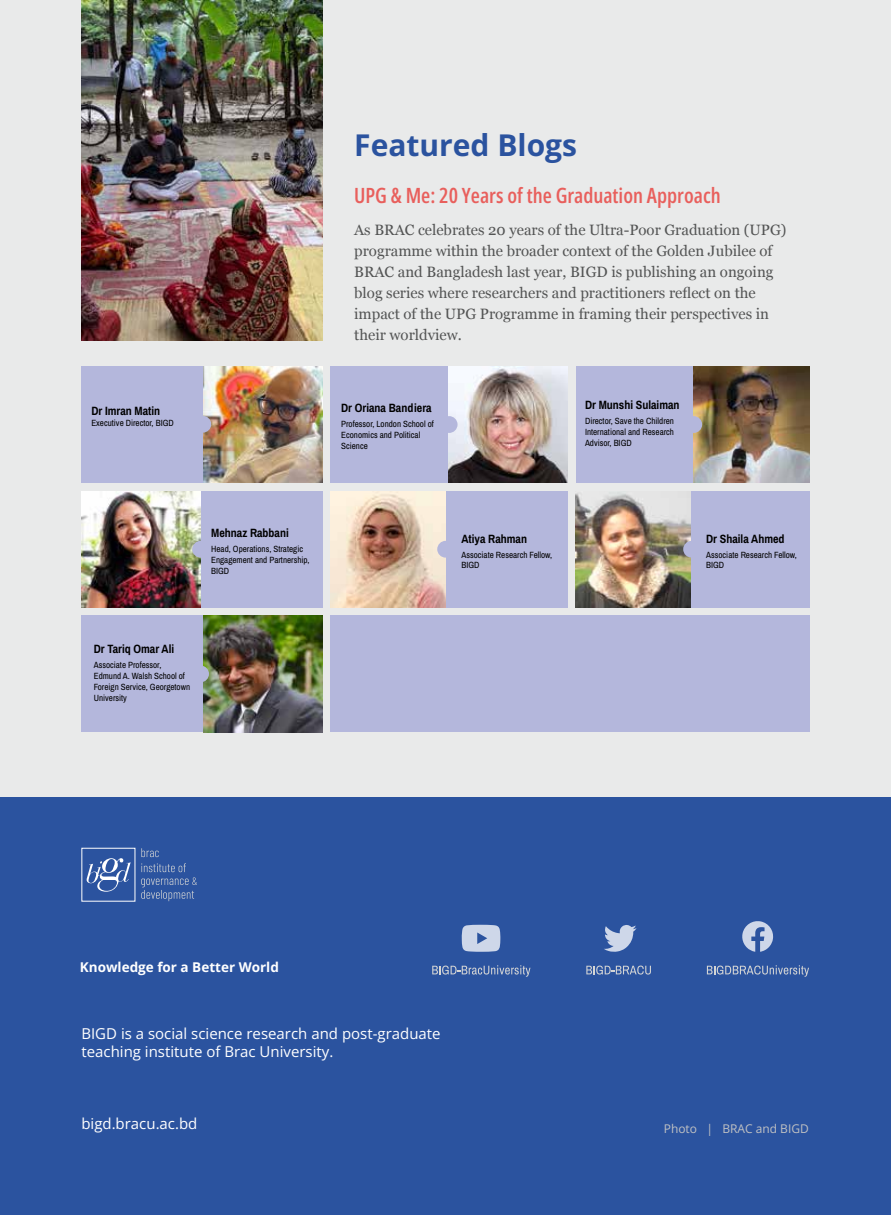
<style>
.page{position:relative;width:891px;height:1215px;background:#fff}
.page>*{position:absolute;margin:0;border:0;box-sizing:border-box;transform-origin:0 0}
.t1{font:700 30px "Open Sans";color:#2b539f}
.t2{font:600 21px "Open Sans Condensed";color:#e85f5c}
.t3{font:15px/21px "Georgia";color:#535454}
.t4{font:15px/18px "Open Sans";color:#fff}
.t5{font:700 13.5px "Open Sans";color:#fff}
.t6{font:12px "Archivo Narrow";color:#000}
.t7{font:12px "Open Sans";color:#c1c2c3}
.t8{font:9px/10.8px "Archivo Narrow";color:#000}
</style>
<div class="page">
<div style="left:0;top:0;width:891px;height:817px;background:#e9eaea"></div>
<div style="left:331px;top:616px;width:479px;height:116px;background:#b4b7dc"></div>
<div style="left:81px;top:616px;width:123px;height:116px;background:#b4b7dc"></div>
<div style="left:683px;top:491px;width:127px;height:116px;background:#b4b7dc"></div>
<div style="left:442px;top:491px;width:126px;height:116px;background:#b4b7dc"></div>
<div style="left:195px;top:491px;width:127px;height:116px;background:#b4b7dc"></div>
<div style="left:576px;top:366px;width:122px;height:117px;background:#b4b7dc"></div>
<img style="left:82px;top:491px;width:118px;height:116px">
<img style="left:331px;top:491px;width:115px;height:116px">
<div style="left:0;top:798px;width:891px;height:417px;background:#2b539f"></div>
<img style="left:81px;top:0;width:241px;height:340px">
<svg style="left:462px;top:925px;width:38px;height:27px"></svg>
<svg style="left:432px;top:965px;width:98px;height:12px"></svg>
<svg style="left:586px;top:966px;width:65px;height:9px"></svg>
<svg style="left:604px;top:925px;width:33px;height:27px"></svg>
<svg style="left:707px;top:965px;width:102px;height:12px"></svg>
<svg style="left:742px;top:921px;width:32px;height:31px"></svg>
<svg style="left:87px;top:858px;width:44px;height:34px"></svg>
<svg style="left:141px;top:848px;width:18px;height:9px"></svg>
<svg style="left:141px;top:863px;width:56px;height:38px"></svg>
<div style="left:81px;top:366px;width:127px;height:117px;background:#b4b7dc"></div>
<div style="left:331px;top:366px;width:122px;height:117px;background:#b4b7dc"></div>
<img style="left:204px;top:366px;width:118px;height:117px">
<img style="left:449px;top:366px;width:119px;height:117px">
<img style="left:204px;top:616px;width:118px;height:116px">
<img style="left:694px;top:366px;width:116px;height:117px">
<img style="left:576px;top:491px;width:114px;height:116px">
<div style="left:194px;top:416px;width:17px;height:17px;background:#b4b7dc;border-radius:50%"></div>
<div style="left:441px;top:416px;width:17px;height:17px;background:#b4b7dc;border-radius:50%"></div>
<div style="left:683px;top:541px;width:17px;height:17px;background:#b4b7dc;border-radius:50%"></div>
<div style="left:685px;top:416px;width:17px;height:17px;background:#b4b7dc;border-radius:50%"></div>
<div style="left:437px;top:541px;width:17px;height:17px;background:#b4b7dc;border-radius:50%"></div>
<div style="left:192px;top:541px;width:17px;height:17px;background:#b4b7dc;border-radius:50%"></div>
<div style="left:192px;top:666px;width:17px;height:16px;background:#b4b7dc;border-radius:50%"></div>
<h3 class="t6" style="left:91px;top:402px;width:70px">Dr Imran Matin</h3>
<p class="t8" style="left:91px;top:417px;width:84px">Executive Director, BIGD</p>
<h3 class="t6" style="left:211px;top:525px;width:79px">Mehnaz Rabbani</h3>
<p class="t8" style="left:211px;top:543px;width:100px">Head, Operations, Strategic<br>Engagement and Partnership,<br>BIGD</p>
<h3 class="t6" style="left:94px;top:641px;width:82px">Dr Tariq Omar Ali</h3>
<p class="t8" style="left:94px;top:659px;width:98px">Associate Professor,<br>Edmund A. Walsh School of<br>Foreign Service, Georgetown<br>University</p>
<h1 class="t1" style="left:354px;top:124px;width:224px">Featured Blogs</h1>
<h2 class="t2" style="left:354px;top:181px;width:368px">UPG &amp; Me: 20 Years of the Graduation Approach</h2>
<p class="t3" style="left:354px;top:219px;width:434px">As BRAC celebrates 20 years of the Ultra-Poor Graduation (UPG) programme within the broader context of the Golden Jubilee of BRAC and Bangladesh last year, BIGD is publishing an ongoing blog series where researchers and practitioners reflect on the impact of the UPG Programme in framing their perspectives in their worldview.</p>
<h3 class="t6" style="left:341px;top:400px;width:92px">Dr Oriana Bandiera</h3>
<p class="t8" style="left:341px;top:419px;width:94px">Professor, London School of<br>Economics and Political<br>Science</p>
<h3 class="t6" style="left:585px;top:397px;width:96px">Dr Munshi Sulaiman</h3>
<p class="t8" style="left:585px;top:415px;width:91px;text-align:justify">Director, Save the Children International and Research Advisor, BIGD</p>
<h3 class="t6" style="left:462px;top:530px;width:67px">Atiya Rahman</h3>
<p class="t8" style="left:462px;top:549px;width:92px">Associate Research Fellow,<br>BIGD</p>
<h3 class="t6" style="left:706px;top:530px;width:80px">Dr Shaila Ahmed</h3>
<p class="t8" style="left:706px;top:549px;width:92px">Associate Research Fellow,<br>BIGD</p>
<h3 class="t5" style="left:80px;top:957px;width:200px">Knowledge for a Better World</h3>
<h3 class="t4" style="left:81px;top:1024px;width:361px">BIGD is a social science research and post-graduate teaching institute of Brac University.</h3>
<h3 class="t4" style="left:81px;top:1114px;width:118px">bigd.bracu.ac.bd</h3>
<h3 class="t7" style="left:664px;top:1120px;width:147px">Photo | BRAC and BIGD</h3>
</div>
